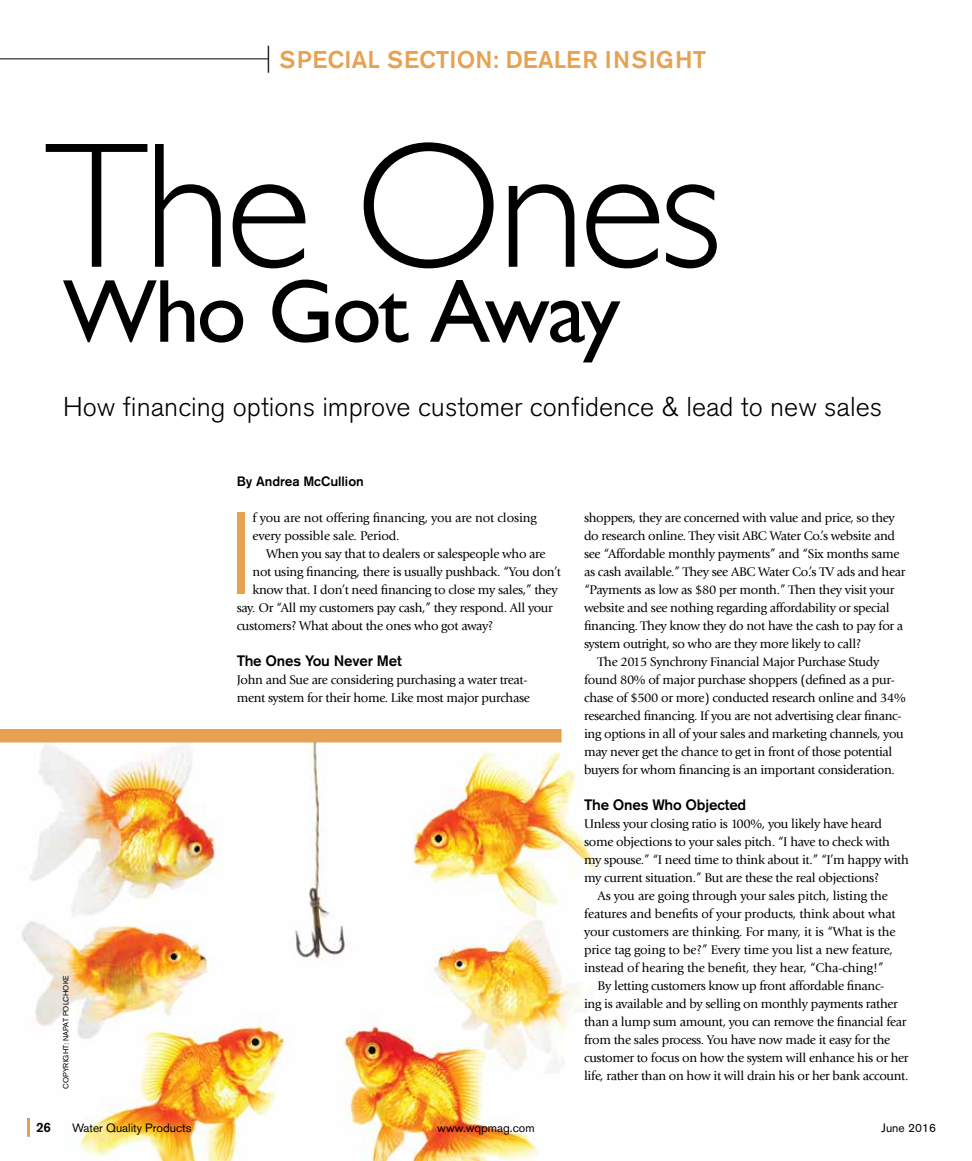
<style>
.page{position:relative;width:972px;height:1161px;background:#fff}
.page>*{position:absolute;margin:0;border:0;box-sizing:border-box;transform-origin:0 0}
.t1{font:300 180px "Gill Sans Std";letter-spacing:-.035em;color:#000}
.t2{font:300 115.05px "Akzidenz Grotesk BE";color:#e6a250}
.t3{font:90px "Gill Sans Std";letter-spacing:-.035em;color:#000}
.t4{font:300 27px "Akzidenz Grotesk BE";color:#000}
.t5{font:500 24px "Akzidenz Grotesk BE";letter-spacing:.01em;color:#e6a250}
.t6{font:500 15px "Akzidenz Grotesk BE";letter-spacing:-.01em;color:#000}
.t7{font:500 13.5px "Akzidenz Grotesk BE";color:#000}
.t8{font:13.2px/18px "Giovanni Std";letter-spacing:-.025em;color:#000}
.t9{font:12px "Akzidenz Grotesk BE";color:#000}
.t10{font:7.5px "Akzidenz Grotesk BE";letter-spacing:.015em;color:#000}
.s1{font-weight:300;font-stretch:condensed;font-size:27px;color:#000}
</style>
<div class="page">
<img style="left:0;top:742px;width:603px;height:419px">
<hr style="left:0;top:58px;width:268px;height:1px;background:#000">
<hr style="left:27px;top:1118px;width:3px;height:18px;background:#e6a250">
<div style="left:0;top:729px;width:562px;height:13px;background:#e6a250"></div>
<h3 class="t5" style="left:266px;top:45px;width:442px"><span class="s1">|</span> SPECIAL SECTION: DEALER INSIGHT</h3>
<h1 class="t1" style="left:45px;top:105px;width:679px">The Ones</h1>
<h3 class="t3" style="left:63px;top:260px;width:559px">Who Got Away</h3>
<h3 class="t4" style="left:63px;top:392px;width:821px">How financing options improve customer confidence &amp; lead to new sales</h3>
<p class="t10" style="left:62px;top:1089px;width:115px;rotate:-90deg">COPYRIGHT: NAPAT POLCHOKE</p>
<p class="t7" style="left:237px;top:473px;width:129px">By Andrea McCullion</p>
<h2 class="t2" style="left:227px;top:490px;width:28px">I</h2>
<p class="t8" style="left:253px;top:509px;width:286px">f you are not offering financing, you are not closing every possible sale. Period.</p>
<p class="t8" style="left:266px;top:545px;width:281px">When you say that to dealers or salespeople who are</p>
<p class="t8" style="left:253px;top:563px;width:310px">not using financing, there is usually pushback. “You don’t</p>
<p class="t8" style="left:253px;top:581px;width:307px">know that. I don’t need financing to close my sales,” they</p>
<p class="t8" style="left:237px;top:599px;width:318px">say. Or “All my customers pay cash,” they respond. All your</p>
<p class="t8" style="left:237px;top:617px;width:258px">customers? What about the ones who got away?</p>
<p class="t6" style="left:237px;top:652px;width:167px">The Ones You Never Met</p>
<p class="t8" style="left:237px;top:671px;width:295px">John and Sue are considering purchasing a water treat&shy;ment system for their home. Like most major purchase</p>
<p class="t8" style="left:584px;top:509px;width:312px">shoppers, they are concerned with value and price, so they</p>
<p class="t8" style="left:584px;top:527px;width:312px">do research online. They visit ABC Water Co.’s website and</p>
<p class="t8" style="left:584px;top:545px;width:317px">see “Affordable monthly payments” and “Six months same</p>
<p class="t8" style="left:584px;top:563px;width:323px">as cash available.” They see ABC Water Co.’s TV ads and hear</p>
<p class="t8" style="left:584px;top:581px;width:312px">“Payments as low as $80 per month.” Then they visit your</p>
<p class="t8" style="left:584px;top:599px;width:307px">website and see nothing regarding affordability or special</p>
<p class="t8" style="left:584px;top:617px;width:321px">financing. They know they do not have the cash to pay for a</p>
<p class="t8" style="left:584px;top:635px;width:279px">system outright, so who are they more likely to call?</p>
<p class="t8" style="left:598px;top:653px;width:283px">The 2015 Synchrony Financial Major Purchase Study</p>
<p class="t8" style="left:584px;top:671px;width:312px">found 80% of major purchase shoppers (defined as a pur-</p>
<p class="t8" style="left:584px;top:689px;width:323px">chase of $500 or more) conducted research online and 34%</p>
<p class="t8" style="left:584px;top:707px;width:319px">researched financing. If you are not advertising clear financ-</p>
<p class="t8" style="left:584px;top:725px;width:321px">ing options in all of your sales and marketing channels, you</p>
<p class="t8" style="left:584px;top:743px;width:310px">may never get the chance to get in front of those potential</p>
<p class="t8" style="left:584px;top:761px;width:312px">buyers for whom financing is an important consideration.</p>
<p class="t6" style="left:584px;top:796px;width:164px">The Ones Who Objected</p>
<p class="t8" style="left:584px;top:815px;width:299px">Unless your closing ratio is 100%, you likely have heard</p>
<p class="t8" style="left:584px;top:833px;width:308px">some objections to your sales pitch. “I have to check with</p>
<p class="t8" style="left:584px;top:851px;width:326px">my spouse.” “I need time to think about it.” “I’m happy with</p>
<p class="t8" style="left:584px;top:869px;width:297px">my current situation.” But are these the real objections?</p>
<p class="t8" style="left:598px;top:887px;width:292px">As you are going through your sales pitch, listing the</p>
<p class="t8" style="left:584px;top:905px;width:313px">features and benefits of your products, think about what</p>
<p class="t8" style="left:584px;top:923px;width:313px">your customers are thinking. For many, it is “What is the</p>
<p class="t8" style="left:584px;top:941px;width:310px">price tag going to be?” Every time you list a new feature,</p>
<p class="t8" style="left:584px;top:959px;width:301px">instead of hearing the benefit, they hear, “Cha-ching!”</p>
<p class="t8" style="left:598px;top:977px;width:288px">By letting customers know up front affordable financ-</p>
<p class="t8" style="left:584px;top:995px;width:315px">ing is available and by selling on monthly payments rather</p>
<p class="t8" style="left:584px;top:1013px;width:324px">than a lump sum amount, you can remove the financial fear</p>
<p class="t8" style="left:584px;top:1031px;width:308px">from the sales process. You have now made it easy for the</p>
<p class="t8" style="left:584px;top:1049px;width:326px">customer to focus on how the system will enhance his or her</p>
<p class="t8" style="left:584px;top:1067px;width:326px">life, rather than on how it will drain his or her bank account.</p>
<p class="t7" style="left:36px;top:1119px;width:17px">26</p>
<p class="t9" style="left:72px;top:1120px;width:121px">Water Quality Products</p>
<p class="t9" style="left:437px;top:1120px;width:99px">www.wqpmag.com</p>
<p class="t9" style="left:882px;top:1120px;width:56px">June 2016</p>
</div>
